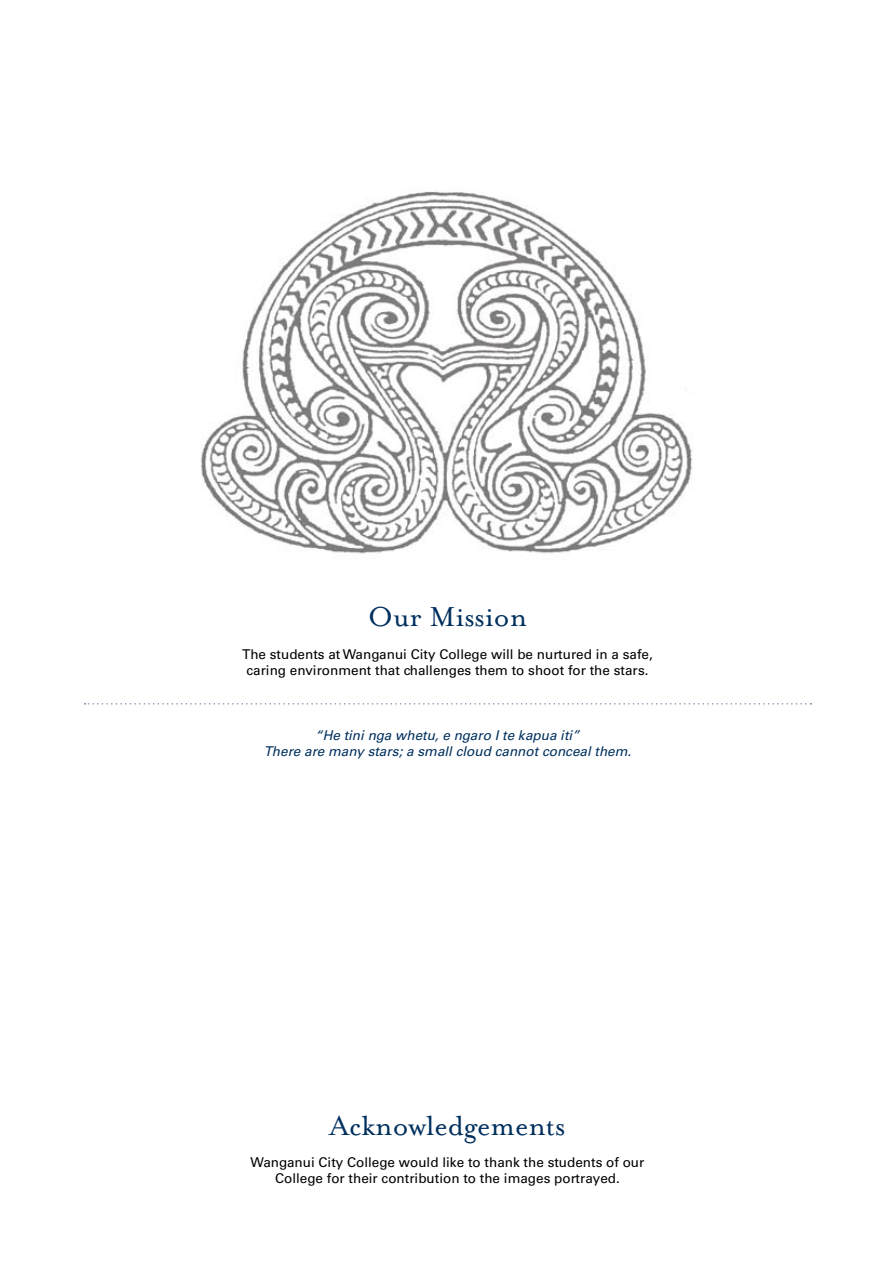
<style>
.page{position:relative;width:893px;height:1263px;background:#fff}
.page>*{position:absolute;margin:0;border:0;box-sizing:border-box;transform-origin:0 0}
.t1{font:31.5px "Mrs Eaves Roman";color:#00305e}
.t2{font:13.5px/16.2px "Univers";color:#000;text-align:center}
.t3{font:italic 13.5px/16.2px "Univers";color:#00305e;text-align:center}
</style>
<div class="page">
<svg style="left:85px;top:703px;width:726px;height:1px"></svg>
<img style="left:201px;top:191px;width:492px;height:363px">
<h1 class="t1" style="left:368px;top:600px;width:161px">Our Mission</h1>
<p class="t2" style="left:242px;top:646px;width:412px">The students at Wanganui City College will be nurtured in a safe, caring environment that challenges them to shoot for the stars.</p>
<p class="t3" style="left:264px;top:727px;width:369px">“He tini nga whetu, e ngaro I te kapua iti”<br>There are many stars; a small cloud cannot conceal them.</p>
<h1 class="t1" style="left:330px;top:1108px;width:237px">Acknowledgements</h1>
<p class="t2" style="left:251px;top:1154px;width:395px">Wanganui City College would like to thank the students of our<br>College for their contribution to the images portrayed.</p>
</div>
